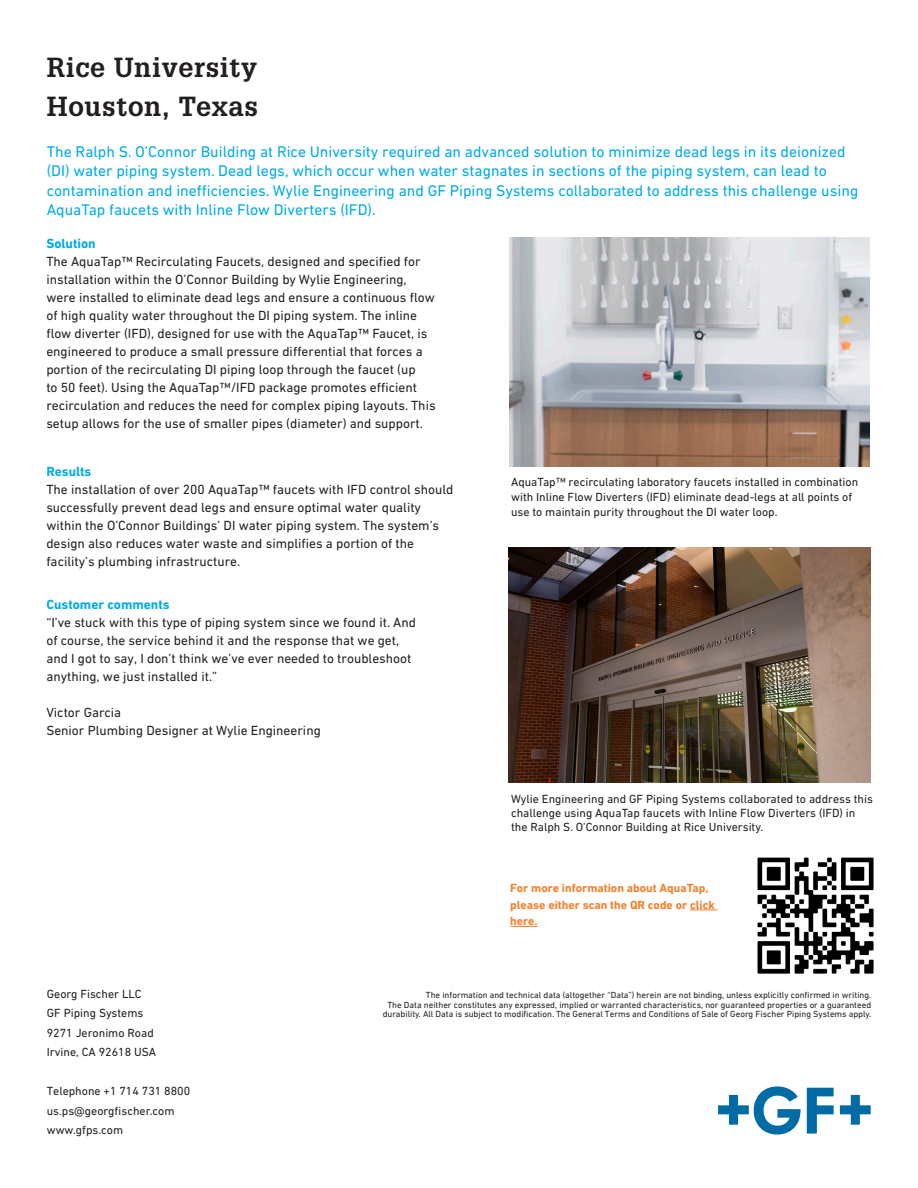
<style>
.page{position:relative;width:918px;height:1188px;background:#fff}
.page>*{position:absolute;margin:0;border:0;box-sizing:border-box;transform-origin:0 0}
.Headline-24pt-Black{font:700 27px "Glypha LT Pro";letter-spacing:.025em;color:#231f20}
.t1{font:15.75px/19.5px "DIN Next W1 G";color:#00abe7}
.t2{font:13.5px/18px "DIN Next W1 G";color:#231f20}
.t3{font:700 13.5px "DIN Next W1 G";color:#00abe7}
.t4{font:12px/19.5px "DIN Next W1 G";color:#231f20}
.Boxes-Copy-Title-9pt-1a-orange{font:700 12px/16.5px "DIN Next W1 G";color:#f47f2a}
.t5{font:9px/9.8px "DIN Next W1 G";color:#231f20;text-align:right}
</style>
<div class="page">
<img style="left:757px;top:857px;width:117px;height:117px">
<svg style="left:690px;top:910px;width:28px;height:1px"></svg>
<svg style="left:510px;top:926px;width:28px;height:1px"></svg>
<img style="left:510px;top:238px;width:359px;height:229px">
<img style="left:509px;top:547px;width:362px;height:236px">
<svg style="left:718px;top:1086px;width:153px;height:49px"></svg>
<p class="Headline-24pt-Black" style="left:47px;top:51px;width:212px">Rice University</p>
<p class="Headline-24pt-Black" style="left:47px;top:90px;width:213px">Houston, Texas</p>
<p class="t1" style="left:47px;top:142px;width:813px">The Ralph S. O’Connor Building at Rice University required an advanced solution to minimize dead legs in its deionized (DI) water piping system. Dead legs, which occur when water stagnates in sections of the piping system, can lead to contamination and inefficiencies. Wylie Engineering and GF Piping Systems collaborated to address this challenge using AquaTap faucets with Inline Flow Diverters (IFD).</p>
<p class="t3" style="left:46px;top:236px;width:51px">Solution</p>
<p class="t2" style="left:46px;top:253px;width:391px">The AquaTap™ Recirculating Faucets, designed and specified for installation within the O’Connor Building by Wylie Engineering, were installed to eliminate dead legs and ensure a continuous flow of high quality water throughout the DI piping system. The inline flow diverter (IFD), designed for use with the AquaTap™ Faucet, is engineered to produce a small pressure differential that forces a portion of the recirculating DI piping loop through the faucet (up<br>to 50 feet). Using the AquaTap™/IFD package promotes efficient recirculation and reduces the need for complex piping layouts. This setup allows for the use of smaller pipes (diameter) and support.</p>
<p class="t3" style="left:46px;top:464px;width:47px">Results</p>
<p class="t2" style="left:46px;top:480px;width:408px">The installation of over 200 AquaTap™ faucets with IFD control should successfully prevent dead legs and ensure optimal water quality within the O’Connor Buildings’ DI water piping system. The system’s design also reduces water waste and simplifies a portion of the facility’s plumbing infrastructure.</p>
<p class="t3" style="left:46px;top:596px;width:125px">Customer comments</p>
<p class="t2" style="left:46px;top:613px;width:371px">“I’ve stuck with this type of piping system since we found it. And of course, the service behind it and the response that we get, and I got to say, I don’t think we’ve ever needed to troubleshoot anything, we just installed it.”</p>
<p class="t2" style="left:46px;top:703px;width:76px">Victor Garcia</p>
<p class="t2" style="left:46px;top:721px;width:276px">Senior Plumbing Designer at Wylie Engineering</p>
<p class="t4" style="left:511px;top:474px;width:349px;line-height:15px">AquaTap™ recirculating laboratory faucets installed in combination with Inline Flow Diverters (IFD) eliminate dead-legs at all points of use to maintain purity throughout the DI water loop.</p>
<p class="t4" style="left:511px;top:791px;width:363px;line-height:14.4px">Wylie Engineering and GF Piping Systems collaborated to address this challenge using AquaTap faucets with Inline Flow Diverters (IFD) in the Ralph S. O’Connor Building at Rice University.</p>
<p class="Boxes-Copy-Title-9pt-1a-orange" style="left:510px;top:880px;width:206px">For more information about AquaTap, please either scan the QR code or click here.</p>
<p class="t4" style="left:47px;top:984px;width:111px">Georg Fischer LLC<br>GF Piping Systems<br>9271 Jeronimo Road<br>Irvine, CA 92618 USA</p>
<p class="t4" style="left:47px;top:1081px;width:145px">Telephone +1 714 731 8800 us.ps@georgfischer.com www.gfps.com</p>
<p class="t5" style="left:383px;top:990px;width:490px">The information and technical data (altogether “Data”) herein are not binding, unless explicitly confirmed in writing.<br>The Data neither constitutes any expressed, implied or warranted characteristics, nor guaranteed properties or a guaranteed durability. All Data is subject to modification. The General Terms and Conditions of Sale of Georg Fischer Piping Systems apply.</p>
</div>
